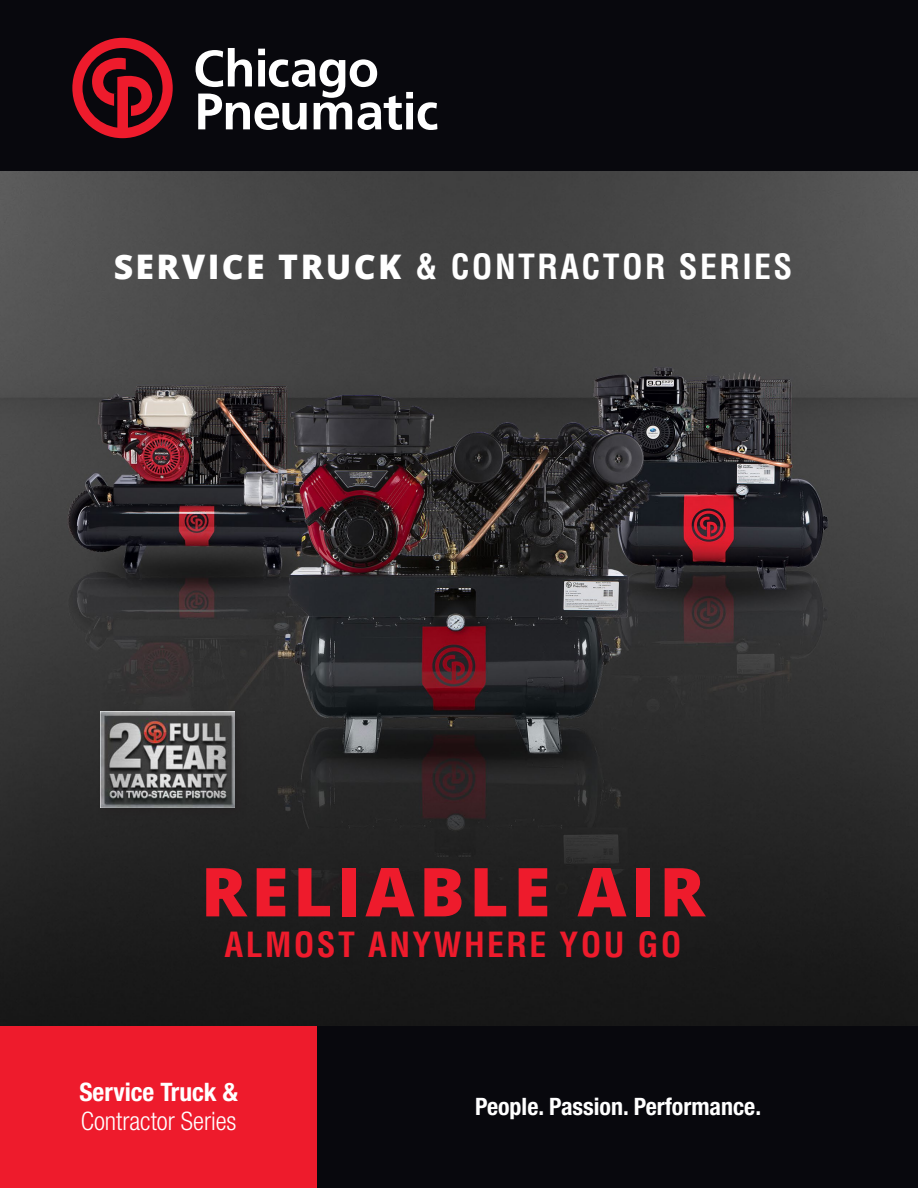
<style>
.page{position:relative;width:918px;height:1188px;background:#fff}
.page>*{position:absolute;margin:0;border:0;box-sizing:border-box;transform-origin:0 0}
.t1{font:800 67.5px "Open Sans";letter-spacing:.07em;color:#ee1b2c}
.t2{font:700 condensed 33.9px "Helvetica LT Std";letter-spacing:.07em;color:#fff}
.t3{font:700 condensed 33.9px "Helvetica LT Std";letter-spacing:.07em;color:#ee1b2c}
.t4{font:300 condensed 25.5px "Helvetica Neue LT Std";color:#fff}
.t5{font:700 condensed 25.5px "Helvetica Neue LT Std";color:#fff}
.t6{font:700 condensed 24px "Helvetica Neue LT Std";color:#fff}
.s1{font-family:"Open Sans";font-weight:800;font-stretch:normal}
</style>
<div class="page">
<div style="left:0;top:1025px;width:317px;height:163px;background:#ee1b2c"></div>
<div style="left:317px;top:1025px;width:601px;height:163px;background:#08080d"></div>
<div style="left:0;top:0;width:918px;height:171px;background:#08080d"></div>
<img style="left:0;top:171px;width:918px;height:854px">
<div style="left:97px;top:708px;width:150px;height:112px;background:#231f20;opacity:.5"></div>
<img style="left:101px;top:711px;width:133px;height:96px">
<svg style="left:72px;top:38px;width:101px;height:100px"></svg>
<svg style="left:196px;top:48px;width:241px;height:82px"></svg>
<h1 class="t2" style="left:114px;top:246px;width:680px"><span class="s1">SERVICE TRUCK</span> &amp; CONTRACTOR SERIES</h1>
<h1 class="t1" style="left:201px;top:841px;width:506px">RELIABLE AIR</h1>
<h1 class="t3" style="left:225px;top:923px;width:458px">ALMOST ANYWHERE YOU GO</h1>
<p class="t5" style="left:79px;top:1077px;width:160px">Service Truck &amp;</p>
<p class="t4" style="left:81px;top:1106px;width:157px">Contractor Series</p>
<p class="t6" style="left:475px;top:1092px;width:287px">People. Passion. Performance.</p>
</div>
